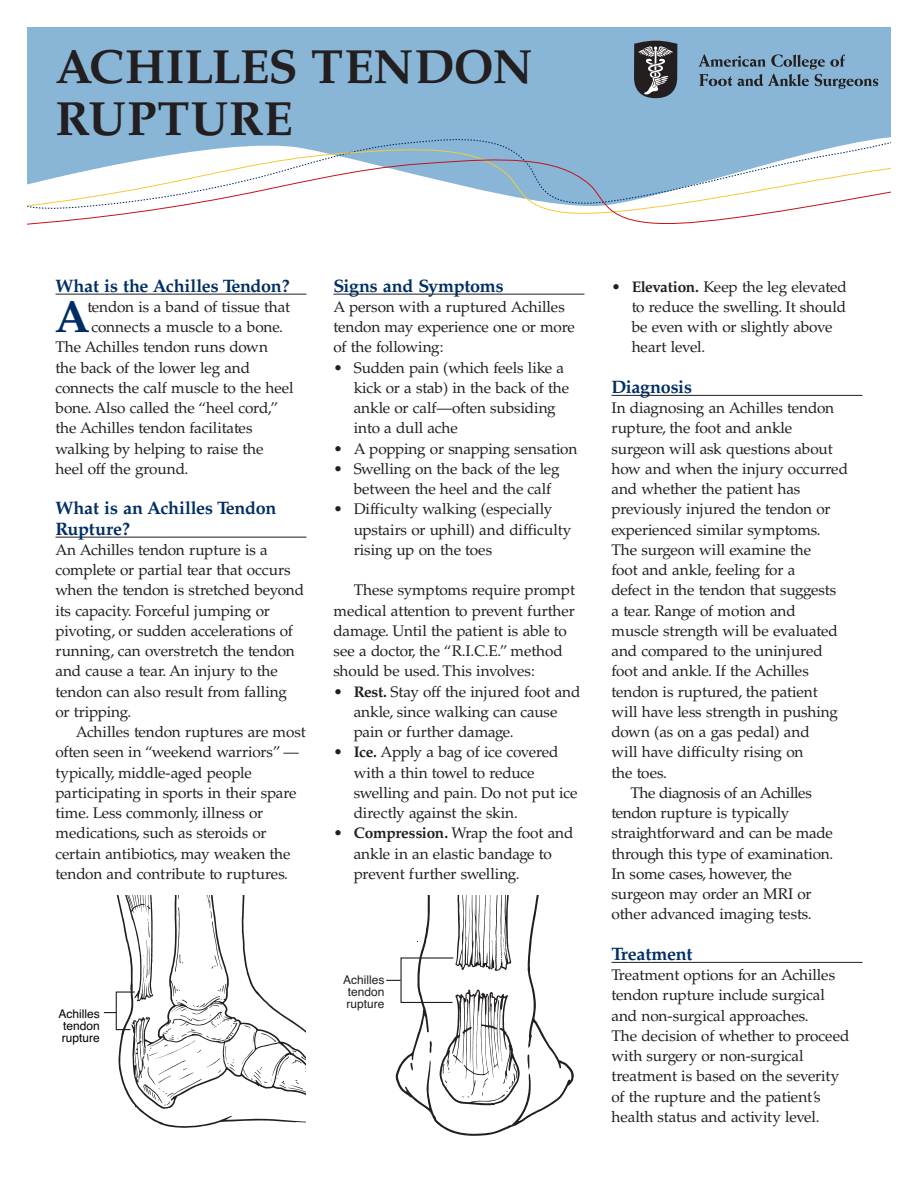
<style>
.page{position:relative;width:918px;height:1188px;background:#fff}
.page>*{position:absolute;margin:0;border:0;box-sizing:border-box;transform-origin:0 0}
.t1{font:700 48px/52.5px "Palatino";letter-spacing:-.005em;color:#231f20}
.t2{font:700 45.15px "Palatino";color:#002e64}
.t3{font:700 18px/20.2px "Palatino";letter-spacing:-.015em;color:#002e64}
.t4{font:15.3px/20.2px "Palatino";letter-spacing:-.01em;color:#231f20}
.t5{font:12px/12px "Helvetica";color:#000;text-align:justify}
.t6{font:12px/12px "Helvetica";color:#231f20;text-align:justify}
.s1{font-weight:700}
</style>
<div class="page">
<div style="left:27px;top:27px;width:864px;height:100px;background:#89b6d6"></div>
<div style="left:27px;top:127px;width:864px;height:10px;background:#89b6d6"></div>
<div style="left:27px;top:137px;width:864px;height:10px;background:#89b6d6"></div>
<svg style="left:27px;top:147px;width:864px;height:78px"></svg>
<hr style="left:56px;top:294px;width:250px;height:1px;background:#231f20">
<hr style="left:56px;top:537px;width:250px;height:1px;background:#231f20">
<hr style="left:333px;top:294px;width:252px;height:1px;background:#231f20">
<hr style="left:612px;top:395px;width:251px;height:1px;background:#231f20">
<hr style="left:612px;top:962px;width:251px;height:1px;background:#231f20">
<svg style="left:699px;top:54px;width:179px;height:35px;background:#7497b1"></svg>
<svg style="left:634px;top:41px;width:44px;height:57px;background:#525357"></svg>
<svg style="left:138px;top:1109px;width:168px;height:19px"></svg>
<svg style="left:104px;top:895px;width:202px;height:214px"></svg>
<svg style="left:386px;top:895px;width:188px;height:241px"></svg>
<h1 class="t1" style="left:56px;top:45px;width:479px">ACHILLES TENDON<br>RUPTURE</h1>
<p class="t3" style="left:56px;top:277px;width:236px">What is the Achilles Tendon?</p>
<h2 class="t2" style="left:55px;top:300px;width:37px">A</h2>
<p class="t4" style="left:87px;top:298px;width:204px">tendon is a band of tissue that</p>
<p class="t4" style="left:92px;top:319px;width:193px">connects a muscle to a bone.</p>
<p class="t4" style="left:56px;top:339px;width:214px">The Achilles tendon runs down</p>
<p class="t4" style="left:56px;top:359px;width:196px">the back of the lower leg and</p>
<p class="t4" style="left:56px;top:379px;width:239px">connects the calf muscle to the heel</p>
<p class="t4" style="left:56px;top:400px;width:224px">bone. Also called the “heel cord,”</p>
<p class="t4" style="left:56px;top:420px;width:199px">the Achilles tendon facilitates</p>
<p class="t4" style="left:56px;top:440px;width:210px">walking by helping to raise the</p>
<p class="t4" style="left:56px;top:460px;width:134px">heel off the ground.</p>
<p class="t3" style="left:56px;top:500px;width:222px">What is an Achilles Tendon<br>Rupture?</p>
<p class="t4" style="left:55px;top:541px;width:250px">An Achilles tendon rupture is a complete or partial tear that occurs when the tendon is stretched beyond its capacity. Forceful jumping or pivoting, or sudden accelerations of running, can overstretch the tendon and cause a tear. An injury to the tendon can also result from falling or tripping.</p>
<p class="t4" style="left:55px;top:724px;width:252px;text-indent:20px">Achilles tendon ruptures are most often seen in “weekend warriors” — typically, middle-aged people participating in sports in their spare time. Less commonly, illness or medications, such as steroids or certain antibiotics, may weaken the tendon and contribute to ruptures.</p>
<p class="t3" style="left:334px;top:277px;width:172px">Signs and Symptoms</p>
<p class="t4" style="left:334px;top:298px;width:243px">A person with a ruptured Achilles tendon may experience one or more of the following:</p>
<p class="t4" style="left:354px;top:359px;width:217px;text-indent:-20px">• Sudden pain (which feels like a kick or a stab) in the back of the ankle or calf—often subsiding into a dull ache</p>
<p class="t4" style="left:334px;top:440px;width:245px">• A popping or snapping sensation</p>
<p class="t4" style="left:354px;top:460px;width:208px;text-indent:-20px">• Swelling on the back of the leg between the heel and the calf</p>
<p class="t4" style="left:354px;top:501px;width:219px;text-indent:-20px">• Difficulty walking (especially upstairs or uphill) and difficulty rising up on the toes</p>
<p class="t4" style="left:334px;top:582px;width:243px;text-indent:20px">These symptoms require prompt medical attention to prevent further damage. Until the patient is able to see a doctor, the “R.I.C.E.” method should be used. This involves:</p>
<p class="t4" style="left:354px;top:683px;width:228px;text-indent:-20px">• <span class="s1">Rest.</span> Stay off the injured foot and ankle, since walking can cause pain or further damage.</p>
<p class="t4" style="left:354px;top:744px;width:225px;text-indent:-20px">• <span class="s1">Ice.</span> Apply a bag of ice covered with a thin towel to reduce swelling and pain. Do not put ice directly against the skin.</p>
<p class="t4" style="left:354px;top:825px;width:221px;text-indent:-20px">• <span class="s1">Compression.</span> Wrap the foot and ankle in an elastic bandage to prevent further swelling.</p>
<p class="t5" style="left:58px;top:1007px;width:43px">Achilles tendon rupture</p>
<p class="t6" style="left:343px;top:974px;width:43px">Achilles tendon rupture</p>
<p class="t4" style="left:632px;top:278px;width:217px;text-indent:-20px">• <span class="s1">Elevation.</span> Keep the leg elevated to reduce the swelling. It should be even with or slightly above heart level.</p>
<p class="t3" style="left:612px;top:379px;width:82px">Diagnosis</p>
<p class="t4" style="left:612px;top:400px;width:224px">In diagnosing an Achilles tendon</p>
<p class="t4" style="left:612px;top:420px;width:182px">rupture, the foot and ankle</p>
<p class="t4" style="left:612px;top:440px;width:223px">surgeon will ask questions about</p>
<p class="t4" style="left:612px;top:460px;width:238px">how and when the injury occurred</p>
<p class="t4" style="left:612px;top:481px;width:190px">and whether the patient has</p>
<p class="t4" style="left:612px;top:501px;width:221px">previously injured the tendon or</p>
<p class="t4" style="left:612px;top:521px;width:211px">experienced similar symptoms.</p>
<p class="t4" style="left:612px;top:541px;width:201px">The surgeon will examine the</p>
<p class="t4" style="left:612px;top:562px;width:185px">foot and ankle, feeling for a</p>
<p class="t4" style="left:612px;top:582px;width:226px">defect in the tendon that suggests</p>
<p class="t4" style="left:612px;top:602px;width:186px">a tear. Range of motion and</p>
<p class="t4" style="left:612px;top:622px;width:228px">muscle strength will be evaluated</p>
<p class="t4" style="left:612px;top:643px;width:213px">and compared to the uninjured</p>
<p class="t4" style="left:612px;top:663px;width:199px">foot and ankle. If the Achilles</p>
<p class="t4" style="left:612px;top:683px;width:208px">tendon is ruptured, the patient</p>
<p class="t4" style="left:612px;top:703px;width:228px">will have less strength in pushing</p>
<p class="t4" style="left:612px;top:724px;width:200px">down (as on a gas pedal) and</p>
<p class="t4" style="left:612px;top:744px;width:193px">will have difficulty rising on</p>
<p class="t4" style="left:612px;top:764px;width:57px">the toes.</p>
<p class="t4" style="left:630px;top:784px;width:183px">The diagnosis of an Achilles</p>
<p class="t4" style="left:612px;top:805px;width:179px">tendon rupture is typically</p>
<p class="t4" style="left:612px;top:825px;width:223px">straightforward and can be made</p>
<p class="t4" style="left:612px;top:845px;width:223px">through this type of examination.</p>
<p class="t4" style="left:612px;top:865px;width:182px">In some cases, however, the</p>
<p class="t4" style="left:612px;top:886px;width:202px">surgeon may order an MRI or</p>
<p class="t4" style="left:612px;top:906px;width:202px">other advanced imaging tests.</p>
<p class="t3" style="left:612px;top:946px;width:82px">Treatment</p>
<p class="t4" style="left:612px;top:967px;width:240px">Treatment options for an Achilles tendon rupture include surgical and non-surgical approaches.<br>The decision of whether to proceed with surgery or non-surgical treatment is based on the severity of the rupture and the patient’s health status and activity level.</p>
</div>
